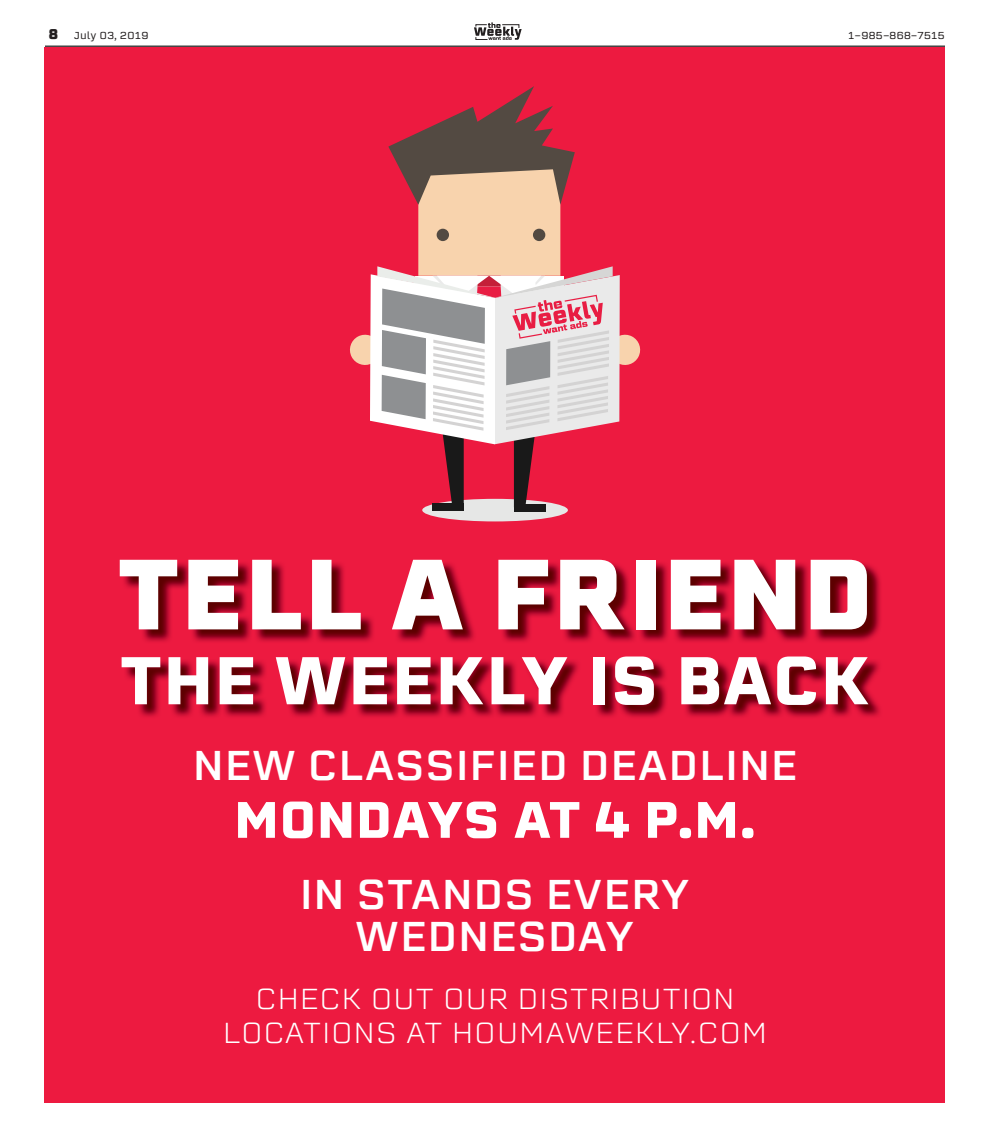
<style>
.page{position:relative;width:990px;height:1125px;background:#fff}
.page>*{position:absolute;margin:0;border:0;box-sizing:border-box;transform-origin:0 0}
.t1{font:900 97.38px "Erbaum";color:#fff}
.t2{font:700 66.12px "Erbaum";color:#fff}
.t3{font:700 50.12px "Erbaum";letter-spacing:-.02em;color:#fff}
.t4{font:41px/42.2px "Erbaum";color:#fff;text-align:center}
.t5{font:300 28.75px/34.5px "Erbaum";color:#fff;text-align:center}
.t6{font:10px "Erbaum";color:#231f20}
.s1{font-weight:900;font-size:13.75px}
</style>
<div class="page">
<svg style="left:474px;top:22px;width:48px;height:18px"></svg>
<hr style="left:45px;top:46px;width:900px;height:1px;background:#231f20">
<div style="left:45px;top:47px;width:900px;height:1055px;background:#ed1a40"></div>
<img style="left:124px;top:563px;width:757px;height:155px">
<div style="left:422px;top:499px;width:146px;height:22px;background:#e6e7e6;border-radius:50%"></div>
<div style="left:432px;top:503px;width:32px;height:8px;background:#191919"></div>
<div style="left:514px;top:504px;width:31px;height:8px;background:#191919"></div>
<svg style="left:350px;top:86px;width:291px;height:421px"></svg>
<p class="t6" style="left:49px;top:28px;width:101px"><span class="s1">8</span> July 03, 2019</p>
<p class="t6" style="left:848px;top:28px;width:98px">1-985-868-7515</p>
<h1 class="t1" style="left:116px;top:523px;width:759px">TELL A FRIEND</h1>
<h2 class="t2" style="left:119px;top:633px;width:753px">THE WEEKLY IS BACK</h2>
<h3 class="t4" style="left:193px;top:743px;width:607px">NEW CLASSIFIED DEADLINE</h3>
<h3 class="t3" style="left:234px;top:784px;width:524px">MONDAYS AT 4 P.M.</h3>
<h3 class="t4" style="left:299px;top:873px;width:393px">IN STANDS EVERY<br>WEDNESDAY</h3>
<p class="t5" style="left:222px;top:980px;width:547px">CHECK OUT OUR DISTRIBUTION<br>LOCATIONS AT HOUMAWEEKLY.COM</p>
</div>
